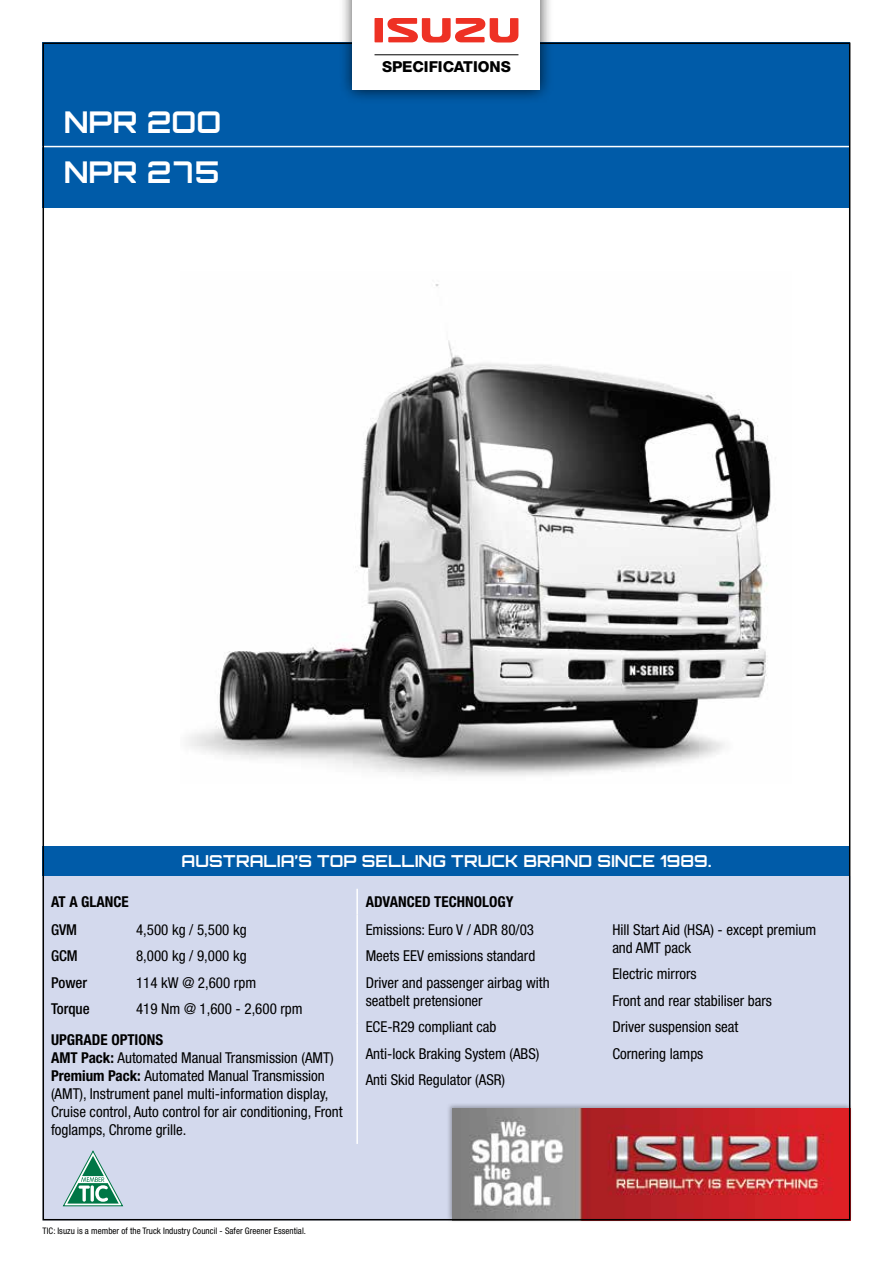
<style>
.page{position:relative;width:893px;height:1263px;background:#fff}
.page>*{position:absolute;margin:0;border:0;box-sizing:border-box;transform-origin:0 0}
.t1{font:700 30px/49.5px "Orbitron";letter-spacing:.005em;color:#fff}
.t2{font:700 16.5px "Orbitron";letter-spacing:.005em;color:#fff}
.t3{font:800 15.15px "Helvetica Neue";color:#000}
.t4{font:condensed 15px/26.5px "Helvetica Neue";color:#000}
.t5{font:700 condensed 15px "Helvetica Neue";color:#000}
.t6{font:500 condensed 15px/26.5px "Helvetica Neue";color:#000}
.t7{font:condensed 9px "Helvetica Neue";letter-spacing:.005em;color:#000}
.s1{font-weight:700}
</style>
<div class="page">
<img style="left:188px;top:284px;width:583px;height:492px">
<div style="left:43px;top:846px;width:807px;height:30px;background:#005ba8"></div>
<div style="left:46px;top:876px;width:801px;height:341px;background:#d3d9ed"></div>
<hr style="left:356px;top:1024px;width:2px;height:120px;background:#fff">
<hr style="left:356px;top:889px;width:2px;height:25px;background:#fff">
<hr style="left:356px;top:914px;width:2px;height:110px;background:#fff">
<div style="left:446px;top:1102px;width:407px;height:121px;background:#000;opacity:.3"></div>
<img style="left:453px;top:1109px;width:394px;height:108px">
<div style="left:43px;top:43px;width:807px;height:165px;background:#005ba8"></div>
<hr style="left:43px;top:146px;width:807px;height:1px;background:#fff">
<svg style="left:62px;top:1150px;width:62px;height:56px;background:#9cc2be"></svg>
<div style="left:339px;top:0;width:215px;height:104px;background:#000;opacity:.75"></div>
<div style="left:353px;top:0;width:187px;height:89px;background:#fff"></div>
<svg style="left:374px;top:18px;width:144px;height:25px"></svg>
<hr style="left:374px;top:54px;width:144px;height:1px;background:#000">
<h1 class="t1" style="left:64px;top:97px;width:159px">NPR 2OO<br>NPR 275</h1>
<p class="t3" style="left:382px;top:57px;width:130px">SPECIFICATIONS</p>
<p class="t2" style="left:182px;top:851px;width:531px">AUSTRALIA’S TOP SELLING TRUCK BRAND SINCE 1989.</p>
<p class="t5" style="left:51px;top:893px;width:79px">AT A GLANCE</p>
<p class="t5" style="left:366px;top:893px;width:149px">ADVANCED TECHNOLOGY</p>
<p class="t6" style="left:51px;top:916px;width:40px">GVM<br>GCM<br>Power<br>Torque</p>
<p class="t4" style="left:136px;top:916px;width:168px">4,500 kg / 5,500 kg<br>8,000 kg / 9,000 kg<br>114 kW @ 2,600 rpm<br>419 Nm @ 1,600 - 2,600 rpm</p>
<p class="t4" style="left:366px;top:916px;width:185px">Emissions: Euro V / ADR 80/03<br>Meets EEV emissions standard<br>Driver and passenger airbag with</p>
<p class="t4" style="left:366px;top:987px;width:175px">seatbelt pretensioner<br>ECE-R29 compliant cab<br>Anti-lock Braking System (ABS)<br>Anti Skid Regulator (ASR)</p>
<p class="t4" style="left:51px;top:1030px;width:293px;line-height:18px"><span class="s1">UPGRADE OPTIONS<br>AMT Pack:</span> Automated Manual Transmission (AMT)<br><span class="s1">Premium Pack:</span> Automated Manual Transmission (AMT), Instrument panel multi-information display, Cruise control, Auto control for air conditioning, Front foglamps, Chrome grille.</p>
<p class="t7" style="left:43px;top:1225px;width:265px">TIC: Isuzu is a member of the Truck Industry Council - Safer Greener Essential.</p>
<p class="t4" style="left:612px;top:920px;width:206px;line-height:18px">Hill Start Aid (HSA) - except premium and AMT pack</p>
<p class="t4" style="left:612px;top:960px;width:161px">Electric mirrors<br>Front and rear stabiliser bars<br>Driver suspension seat<br>Cornering lamps</p>
</div>
